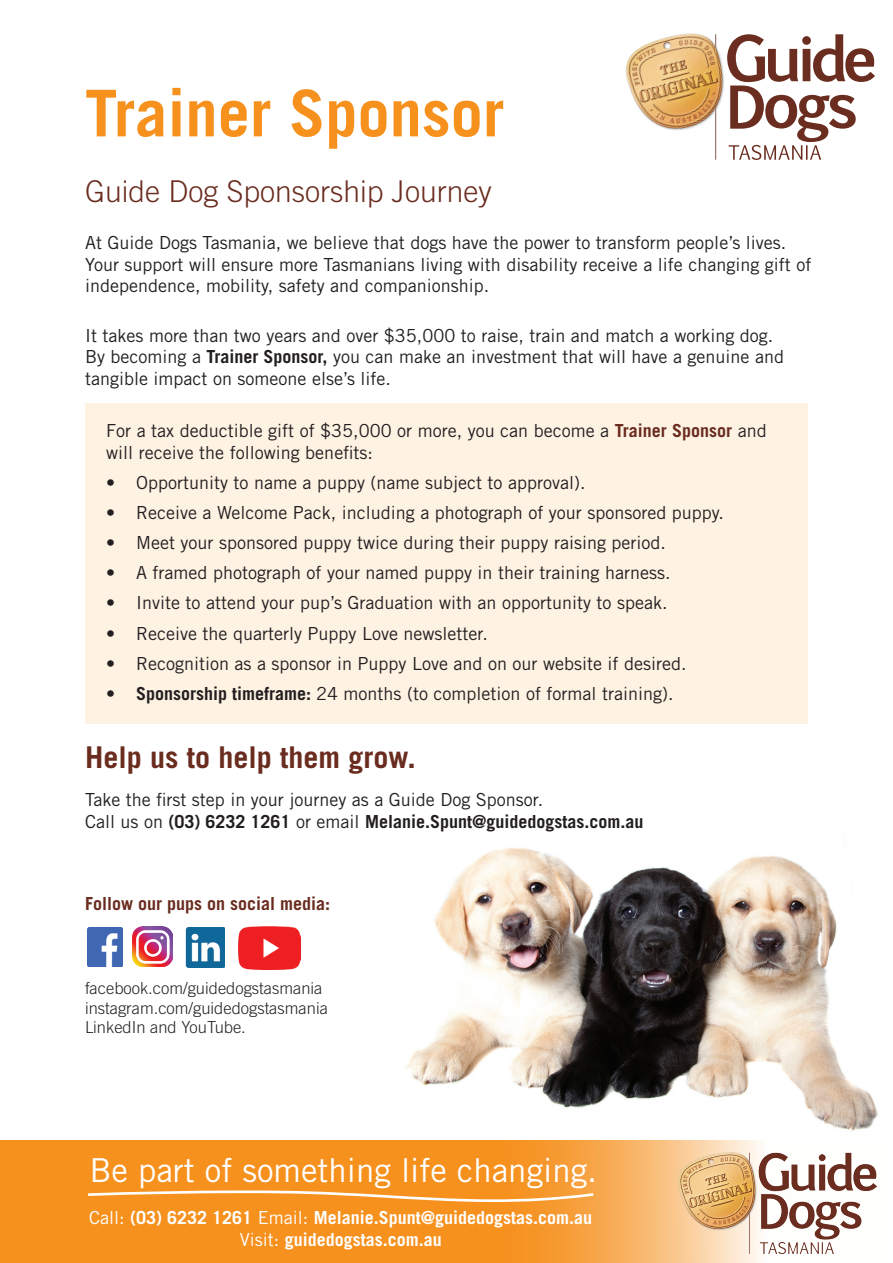
<style>
.page{position:relative;width:893px;height:1263px;background:#fff}
.page>*{position:absolute;margin:0;border:0;box-sizing:border-box;transform-origin:0 0}
.t1{font:700 64.5px "Trade Gothic LT Std";color:#f6911e}
.t2{font:33px "Trade Gothic LT Std";color:#fff}
.t3{font:300 30px "Trade Gothic LT Std";color:#6a2c1f}
.t4{font:700 30px "Trade Gothic LT Std";color:#6a2c1f}
.t5{font:18px/21.6px "Trade Gothic LT Std";color:#231f20}
.t6{font:700 18px/21.6px "Trade Gothic LT Std";color:#fff;text-align:center}
.t7{font:700 18px "Trade Gothic LT Std";color:#6a2c1f}
.t8{font:300 16.5px/19.8px "Trade Gothic LT Std";color:#231f20}
.s1{font-weight:700}
.s2{font-weight:700;color:#6a2c1f}
.s3{font-weight:400}
</style>
<div class="page">
<img style="left:406px;top:848px;width:472px;height:284px">
<img style="left:87px;top:927px;width:35px;height:39px">
<img style="left:132px;top:926px;width:41px;height:41px">
<img style="left:185px;top:927px;width:40px;height:40px">
<img style="left:238px;top:926px;width:62px;height:43px">
<svg style="left:715px;top:34px;width:160px;height:126px"></svg>
<img style="left:625px;top:33px;width:114px;height:111px">
<div style="left:85px;top:403px;width:723px;height:320px;background:#fef2e3"></div>
<svg style="left:0;top:1140px;width:877px;height:123px;background:#f6992f"></svg>
<svg style="left:85px;top:1189px;width:511px;height:14px;background:#f7a64a"></svg>
<img style="left:670px;top:1143px;width:206px;height:110px">
<h1 class="t1" style="left:85px;top:74px;width:421px">Trainer Sponsor</h1>
<h3 class="t3" style="left:85px;top:174px;width:408px">Guide Dog Sponsorship Journey</h3>
<p class="t5" style="left:85px;top:232px;width:728px">At Guide Dogs Tasmania, we believe that dogs have the power to transform people’s lives.<br>Your support will ensure more Tasmanians living with disability receive a life changing gift of independence, mobility, safety and companionship.</p>
<p class="t5" style="left:85px;top:324px;width:700px">It takes more than two years and over $35,000 to raise, train and match a working dog.<br>By becoming a <span class="s1">Trainer Sponsor,</span> you can make an investment that will have a genuine and tangible impact on someone else’s life.</p>
<p class="t5" style="left:106px;top:420px;width:662px">For a tax deductible gift of $35,000 or more, you can become a <span class="s2">Trainer Sponsor</span> and will receive the following benefits:</p>
<p class="t5" style="left:106px;top:472px;width:481px">• Opportunity to name a puppy (name subject to approval).</p>
<p class="t5" style="left:106px;top:502px;width:619px">• Receive a Welcome Pack, including a photograph of your sponsored puppy.</p>
<p class="t5" style="left:106px;top:532px;width:561px">• Meet your sponsored puppy twice during their puppy raising period.</p>
<p class="t5" style="left:106px;top:562px;width:566px">• A framed photograph of your named puppy in their training harness.</p>
<p class="t5" style="left:106px;top:592px;width:563px">• Invite to attend your pup’s Graduation with an opportunity to speak.</p>
<p class="t5" style="left:106px;top:622px;width:383px">• Receive the quarterly Puppy Love newsletter.</p>
<p class="t5" style="left:106px;top:652px;width:582px">• Recognition as a sponsor in Puppy Love and on our website if desired.</p>
<p class="t5" style="left:106px;top:682px;width:569px"><span class="s1">• Sponsorship timeframe:</span> 24 months (to completion of formal training).</p>
<h3 class="t4" style="left:85px;top:738px;width:332px">Help us to help them grow.</h3>
<p class="t5" style="left:85px;top:789px;width:560px">Take the first step in your journey as a Guide Dog Sponsor.<br>Call us on <span class="s1">(03) 6232 1261</span> or email <span class="s1">Melanie.Spunt@guidedogstas.com.au</span></p>
<p class="t7" style="left:85px;top:892px;width:247px">Follow our pups on social media:</p>
<p class="t8" style="left:85px;top:978px;width:244px">facebook.com/guidedogstasmania instagram.com/guidedogstasmania<br>LinkedIn and YouTube.</p>
<h2 class="t2" style="left:89px;top:1150px;width:509px">Be part of something life changing.</h2>
<p class="t6" style="left:89px;top:1207px;width:504px"><span class="s3">Call:</span> (03) 6232 1261 <span class="s3">Email:</span> Melanie.Spunt@guidedogstas.com.au<br><span class="s3">Visit:</span> guidedogstas.com.au</p>
</div>
